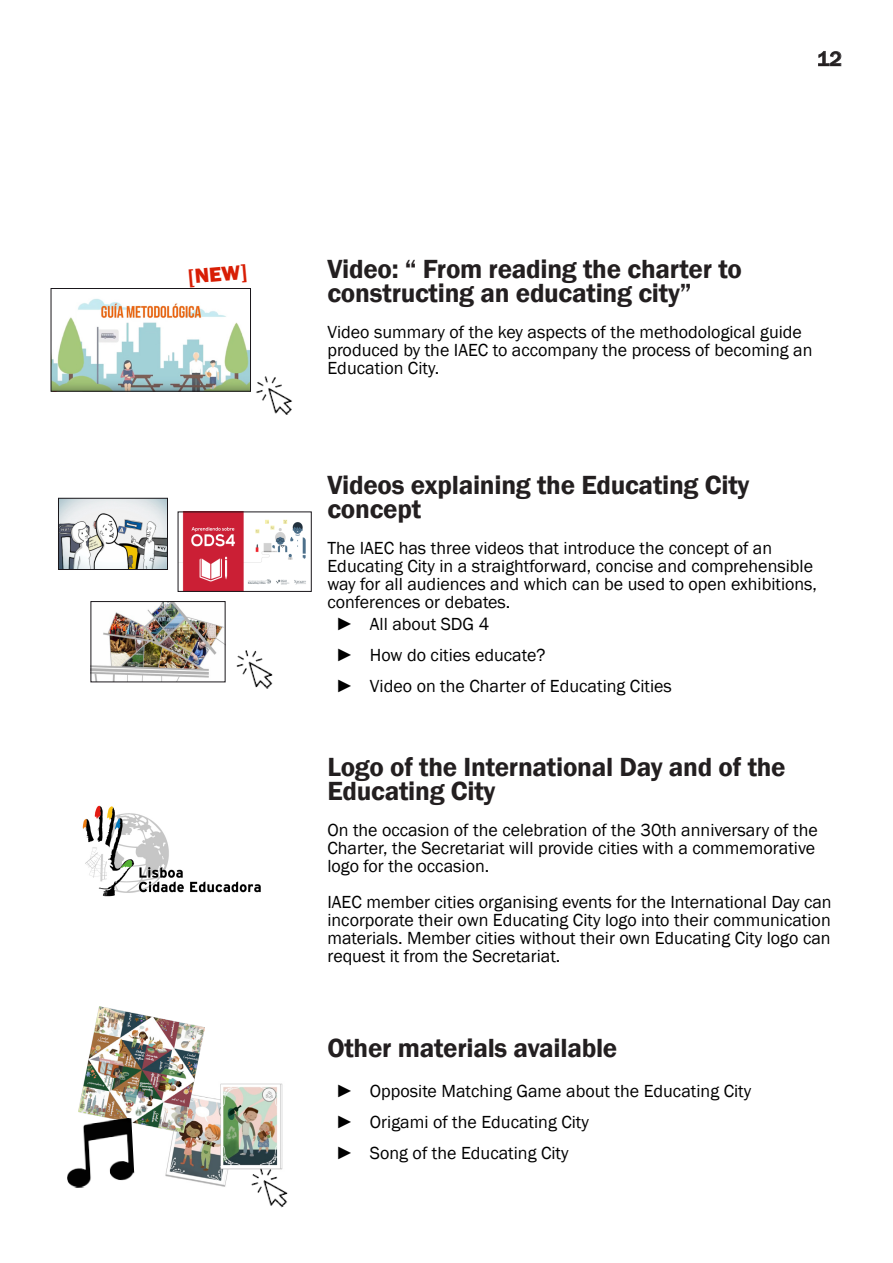
<style>
.page{position:relative;width:893px;height:1263px;background:#fff}
.page>*{position:absolute;margin:0;border:0;box-sizing:border-box;transform-origin:0 0}
.Destacat{font:600 27px/24px "Franklin Gothic";letter-spacing:-.01em;color:#231f20}
.Punt_gran_index{font:800 21px "Franklin Gothic";color:#d81e05}
.t1{font:500 21px "Franklin Gothic";color:#231f20}
.Text_normal{font:18px/18px "Franklin Gothic";color:#000}
.Vinyetes{font:18px "Franklin Gothic";color:#000}
.s1{font-weight:600;font-stretch:condensed}
.s2{font-weight:800}
</style>
<div class="page">
<svg style="left:818px;top:51px;width:24px;height:15px"></svg>
<img style="left:82px;top:805px;width:179px;height:92px">
<img style="left:165px;top:1083px;width:118px;height:104px">
<img style="left:79px;top:1007px;width:126px;height:126px">
<img style="left:67px;top:1118px;width:68px;height:70px">
<img style="left:243px;top:1163px;width:45px;height:45px">
<img style="left:53px;top:299px;width:196px;height:90px">
<div style="left:51px;top:288px;width:200px;height:103px;border:1px solid #1a171b"></div>
<img style="left:248px;top:371px;width:44px;height:44px">
<img style="left:60px;top:500px;width:106px;height:68px">
<div style="left:58px;top:498px;width:110px;height:72px;border:1px solid #1a171b"></div>
<img style="left:93px;top:603px;width:130px;height:77px">
<div style="left:91px;top:601px;width:134px;height:81px;border:1px solid #1a171b"></div>
<img style="left:180px;top:514px;width:126px;height:76px">
<div style="left:178px;top:512px;width:133px;height:80px;border:1px solid #1a171b"></div>
<img style="left:236px;top:650px;width:37px;height:39px">
<p class="Punt_gran_index" style="left:187px;top:263px;width:61px;rotate:-5deg"><span class="s1">[</span>NEW<span class="s1">]</span></p>
<p class="t1" style="left:817px;top:46px;width:26px">12</p>
<p class="Destacat" style="left:327px;top:258px;width:416px">Video: “ From reading the charter to constructing an educating city”</p>
<p class="Text_normal" style="left:327px;top:324px;width:487px">Video summary of the key aspects of the methodological guide produced by the IAEC to accompany the process of becoming an<br>Education City.</p>
<p class="Destacat" style="left:327px;top:473px;width:424px">Videos explaining the Educating City concept</p>
<p class="Text_normal" style="left:327px;top:539px;width:491px">The IAEC has three videos that introduce the concept of an Educating City in a straightforward, concise and comprehensible way for all audiences and which can be used to open exhibitions, conferences or debates.</p>
<p class="Vinyetes" style="left:336px;top:613px;width:155px"><span class="s2">►</span> All about SDG 4</p>
<p class="Vinyetes" style="left:336px;top:644px;width:211px"><span class="s2">►</span> How do cities educate?</p>
<p class="Vinyetes" style="left:336px;top:675px;width:337px"><span class="s2">►</span> Video on the Charter of Educating Cities</p>
<p class="Destacat" style="left:327px;top:755px;width:460px">Logo of the International Day and of the<br>Educating City</p>
<p class="Text_normal" style="left:327px;top:821px;width:492px">On the occasion of the celebration of the 30th anniversary of the<br>Charter, the Secretariat will provide cities with a commemorative logo for the occasion.</p>
<p class="Text_normal" style="left:327px;top:893px;width:506px;text-align:justify">IAEC member cities organising events for the International Day can incorporate their own Educating City logo into their communication materials. Member cities without their own Educating City logo can request it from the Secretariat.</p>
<p class="Destacat" style="left:327px;top:1036px;width:291px">Other materials available</p>
<p class="Vinyetes" style="left:336px;top:1080px;width:417px"><span class="s2">►</span> Opposite Matching Game about the Educating City</p>
<p class="Vinyetes" style="left:336px;top:1111px;width:255px"><span class="s2">►</span> Origami of the Educating City</p>
<p class="Vinyetes" style="left:336px;top:1142px;width:234px"><span class="s2">►</span> Song of the Educating City</p>
</div>
